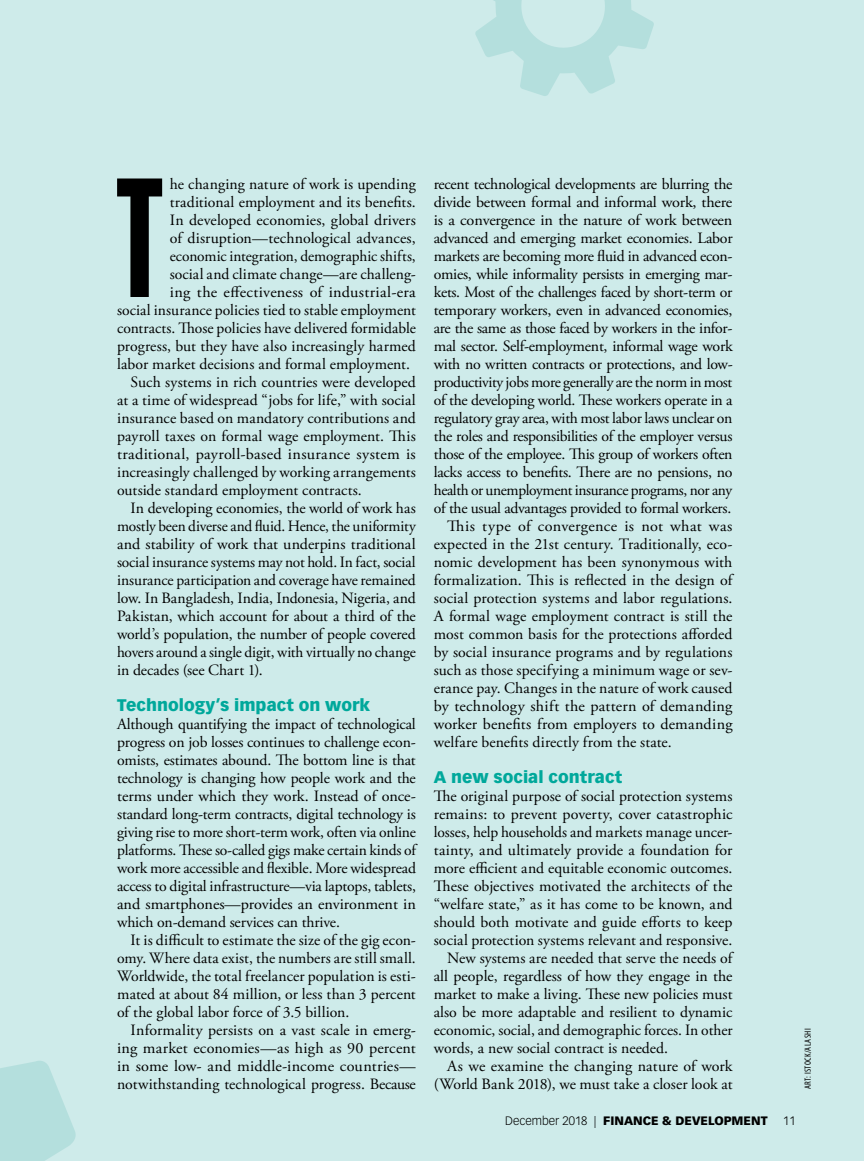
<style>
.page{position:relative;width:864px;height:1161px;background:#ceebea}
.page>*{position:absolute;margin:0;border:0;box-sizing:border-box;transform-origin:0 0}
.t1{font:177.9px "Cyclone Background";color:#000}
.t2{font:900 16.5px "Vectora LT Std";color:#00a89b}
.t3{font:15.75px/18px "Adobe Garamond Pro";letter-spacing:-.005em;color:#000;text-align:justify}
.t4{font:15.75px "Adobe Garamond Pro";letter-spacing:.02em;color:#000}
.t5{font:15.75px "Adobe Garamond Pro";letter-spacing:-.025em;color:#000}
.t6{font:15.75px "Adobe Garamond Pro";letter-spacing:.015em;color:#000}
.t7{font:900 12px "Vectora LT Std";color:#000}
.t8{font:300 12px "Vectora LT Std";color:#000}
.t9{font:condensed 9px "Myriad Pro";letter-spacing:.035em;color:#000}
.s1{font-weight:300}
</style>
<div class="page">
<svg style="left:475px;top:0;width:179px;height:96px"></svg>
<svg style="left:0;top:1061px;width:76px;height:100px"></svg>
<h1 class="t1" style="left:117px;top:140px;width:48px">T</h1>
<p class="t3" style="left:170px;top:176px;width:248px">he changing nature of work is upending</p>
<p class="t3" style="left:170px;top:194px;width:248px">traditional employment and its benefits.</p>
<p class="t3" style="left:170px;top:212px;width:248px">In developed economies, global drivers</p>
<p class="t3" style="left:170px;top:230px;width:248px">of disruption—technological advances,</p>
<p class="t3" style="left:170px;top:248px;width:248px">economic integration, demographic shifts,</p>
<p class="t3" style="left:170px;top:266px;width:248px">social and climate change—are challeng-</p>
<p class="t4" style="left:170px;top:283px;width:247px">ing the effectiveness of industrial-era</p>
<p class="t3" style="left:117px;top:302px;width:300px">social insurance policies tied to stable employment</p>
<p class="t3" style="left:117px;top:320px;width:300px">contracts. Those policies have delivered formidable</p>
<p class="t3" style="left:117px;top:338px;width:300px">progress, but they have also increasingly harmed</p>
<p class="t3" style="left:117px;top:356px;width:295px">labor market decisions and formal employment.</p>
<p class="t3" style="left:131px;top:374px;width:287px">Such systems in rich countries were developed</p>
<p class="t3" style="left:117px;top:392px;width:300px">at a time of widespread “jobs for life,” with social</p>
<p class="t3" style="left:117px;top:410px;width:300px">insurance based on mandatory contributions and</p>
<p class="t3" style="left:117px;top:428px;width:300px">payroll taxes on formal wage employment. This</p>
<p class="t4" style="left:117px;top:445px;width:300px">traditional, payroll-based insurance system is</p>
<p class="t3" style="left:117px;top:464px;width:300px">increasingly challenged by working arrangements</p>
<p class="t3" style="left:117px;top:482px;width:246px">outside standard employment contracts.</p>
<p class="t3" style="left:131px;top:500px;width:287px">In developing economies, the world of work has</p>
<p class="t3" style="left:117px;top:518px;width:300px">mostly been diverse and fluid. Hence, the uniformity</p>
<p class="t3" style="left:117px;top:536px;width:300px">and stability of work that underpins traditional</p>
<p class="t3" style="left:117px;top:554px;width:300px">social insurance systems may not hold. In fact, social</p>
<p class="t3" style="left:117px;top:572px;width:300px">insurance participation and coverage have remained</p>
<p class="t3" style="left:117px;top:590px;width:300px">low. In Bangladesh, India, Indonesia, Nigeria, and</p>
<p class="t3" style="left:117px;top:608px;width:300px">Pakistan, which account for about a third of the</p>
<p class="t3" style="left:117px;top:626px;width:300px">world’s population, the number of people covered</p>
<p class="t3" style="left:117px;top:644px;width:300px">hovers around a single digit, with virtually no change</p>
<p class="t3" style="left:117px;top:662px;width:147px">in decades (see Chart 1).</p>
<p class="t2" style="left:117px;top:695px;width:255px">Technology’s impact on work</p>
<p class="t3" style="left:117px;top:716px;width:300px">Although quantifying the impact of technological progress on job losses continues to challenge econ&shy;omists, estimates abound. The bottom line is that technology is changing how people work and the terms under which they work. Instead of once&shy;standard long-term contracts, digital technology is giving rise to more short-term work, often via online platforms. These so-called gigs make certain kinds of work more accessible and flexible. More widespread access to digital infrastructure—via laptops, tablets, and smartphones—provides an environment in which on-demand services can thrive.</p>
<p class="t3" style="left:117px;top:932px;width:300px;text-indent:14px">It is difficult to estimate the size of the gig econ&shy;omy. Where data exist, the numbers are still small.<br>Worldwide, the total freelancer population is esti&shy;mated at about 84 million, or less than 3 percent of the global labor force of 3.5 billion.</p>
<p class="t3" style="left:117px;top:1022px;width:300px;text-indent:14px">Informality persists on a vast scale in emerg&shy;ing market economies—as high as 90 percent in some low- and middle-income countries— notwithstanding technological progress. Because</p>
<p class="t3" style="left:434px;top:176px;width:300px">recent technological developments are blurring the</p>
<p class="t3" style="left:434px;top:194px;width:300px">divide between formal and informal work, there</p>
<p class="t3" style="left:434px;top:212px;width:300px">is a convergence in the nature of work between</p>
<p class="t3" style="left:434px;top:230px;width:300px">advanced and emerging market economies. Labor</p>
<p class="t3" style="left:434px;top:248px;width:300px">markets are becoming more fluid in advanced econ-</p>
<p class="t3" style="left:434px;top:266px;width:300px">omies, while informality persists in emerging mar-</p>
<p class="t3" style="left:434px;top:284px;width:300px">kets. Most of the challenges faced by short-term or</p>
<p class="t3" style="left:434px;top:302px;width:300px">temporary workers, even in advanced economies,</p>
<p class="t3" style="left:434px;top:320px;width:300px">are the same as those faced by workers in the infor-</p>
<p class="t3" style="left:434px;top:338px;width:300px">mal sector. Self-employment, informal wage work</p>
<p class="t3" style="left:434px;top:356px;width:300px">with no written contracts or protections, and low-</p>
<p class="t5" style="left:434px;top:373px;width:300px">productivity jobs more generally are the norm in most</p>
<p class="t3" style="left:434px;top:392px;width:300px">of the developing world. These workers operate in a</p>
<p class="t3" style="left:434px;top:410px;width:300px">regulatory gray area, with most labor laws unclear on</p>
<p class="t3" style="left:434px;top:428px;width:300px">the roles and responsibilities of the employer versus</p>
<p class="t3" style="left:434px;top:446px;width:300px">those of the employee. This group of workers often</p>
<p class="t3" style="left:434px;top:464px;width:300px">lacks access to benefits. There are no pensions, no</p>
<p class="t5" style="left:434px;top:481px;width:300px">health or unemployment insurance programs, nor any</p>
<p class="t3" style="left:434px;top:500px;width:299px">of the usual advantages provided to formal workers.</p>
<p class="t4" style="left:447px;top:517px;width:287px">This type of convergence is not what was</p>
<p class="t3" style="left:434px;top:536px;width:300px">expected in the 21st century. Traditionally, eco-</p>
<p class="t3" style="left:434px;top:554px;width:300px">nomic development has been synonymous with</p>
<p class="t3" style="left:434px;top:572px;width:300px">formalization. This is reflected in the design of</p>
<p class="t3" style="left:434px;top:590px;width:300px">social protection systems and labor regulations.</p>
<p class="t3" style="left:434px;top:608px;width:300px">A formal wage employment contract is still the</p>
<p class="t3" style="left:434px;top:626px;width:300px">most common basis for the protections afforded</p>
<p class="t3" style="left:434px;top:644px;width:300px">by social insurance programs and by regulations</p>
<p class="t3" style="left:434px;top:662px;width:300px">such as those specifying a minimum wage or sev-</p>
<p class="t3" style="left:434px;top:680px;width:300px">erance pay. Changes in the nature of work caused</p>
<p class="t3" style="left:434px;top:698px;width:300px">by technology shift the pattern of demanding</p>
<p class="t3" style="left:434px;top:716px;width:300px">worker benefits from employers to demanding</p>
<p class="t3" style="left:434px;top:734px;width:239px">welfare benefits directly from the state.</p>
<p class="t2" style="left:434px;top:767px;width:190px">A new social contract</p>
<p class="t3" style="left:434px;top:788px;width:300px">The original purpose of social protection systems</p>
<p class="t3" style="left:434px;top:806px;width:300px">remains: to prevent poverty, cover catastrophic</p>
<p class="t3" style="left:434px;top:824px;width:300px">losses, help households and markets manage uncer-</p>
<p class="t3" style="left:434px;top:842px;width:300px">tainty, and ultimately provide a foundation for</p>
<p class="t3" style="left:434px;top:860px;width:300px">more efficient and equitable economic outcomes.</p>
<p class="t3" style="left:434px;top:878px;width:300px">These objectives motivated the architects of the</p>
<p class="t3" style="left:434px;top:896px;width:300px">“welfare state,” as it has come to be known, and</p>
<p class="t3" style="left:434px;top:914px;width:300px">should both motivate and guide efforts to keep</p>
<p class="t3" style="left:434px;top:932px;width:300px">social protection systems relevant and responsive.</p>
<p class="t3" style="left:447px;top:950px;width:287px">New systems are needed that serve the needs of</p>
<p class="t3" style="left:434px;top:968px;width:300px">all people, regardless of how they engage in the</p>
<p class="t3" style="left:434px;top:986px;width:300px">market to make a living. These new policies must</p>
<p class="t3" style="left:434px;top:1004px;width:300px">also be more adaptable and resilient to dynamic</p>
<p class="t3" style="left:434px;top:1022px;width:300px">economic, social, and demographic forces. In other</p>
<p class="t3" style="left:434px;top:1040px;width:236px">words, a new social contract is needed.</p>
<p class="t6" style="left:447px;top:1057px;width:287px">As we examine the changing nature of work</p>
<p class="t3" style="left:434px;top:1076px;width:300px">(World Bank 2018), we must take a closer look at</p>
<p class="t7" style="left:505px;top:1113px;width:264px"><span class="s1">December 2018 |</span> FINANCE &amp; DEVELOPMENT</p>
<p class="t8" style="left:783px;top:1114px;width:14px">11</p>
<p class="t9" style="left:803px;top:1089px;width:62px;rotate:-90deg">ART: ISTOCK/ALASHI</p>
</div>
